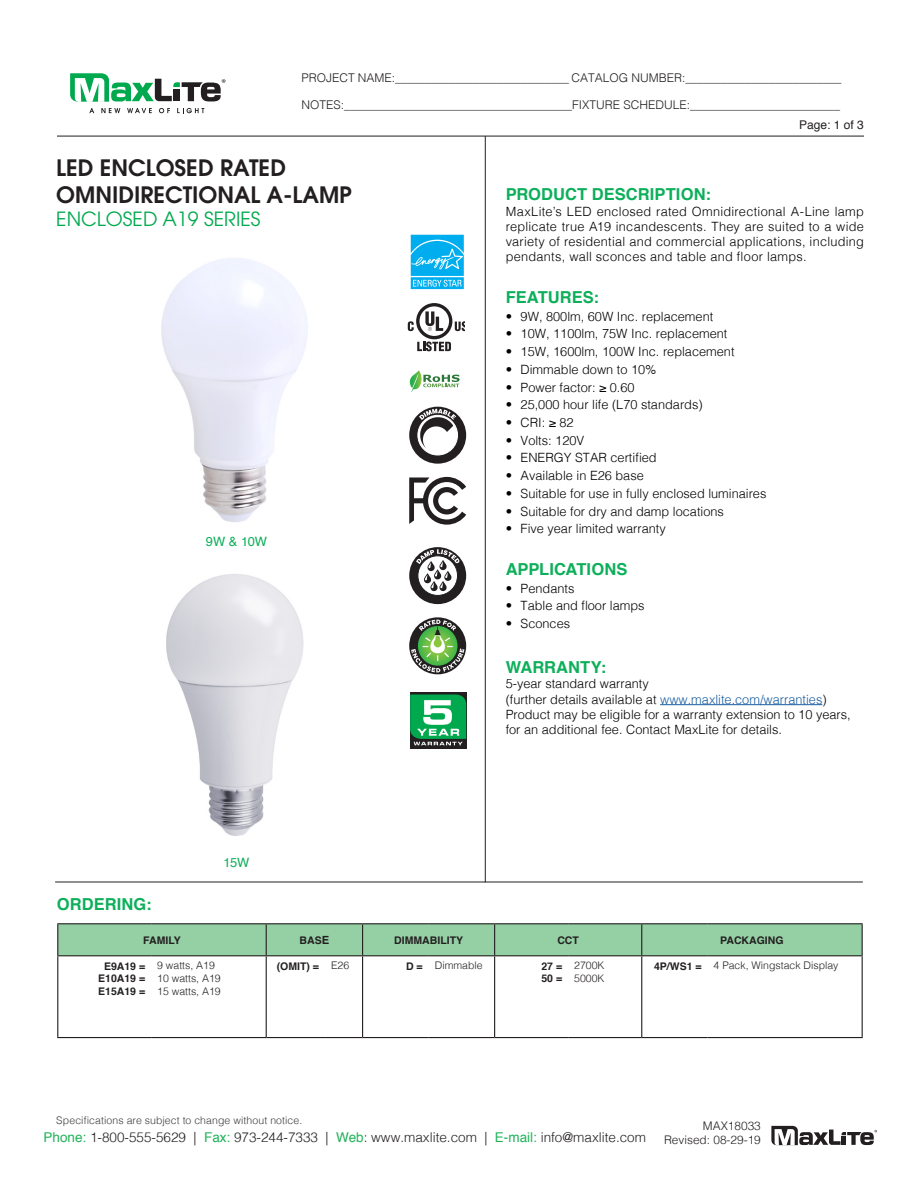
<style>
.page{position:relative;width:918px;height:1188px;background:#fff}
.page>*{position:absolute;margin:0;border:0;box-sizing:border-box;transform-origin:0 0}
.t1{font:600 22.5px "Avant Garde";color:#231f20}
.t2{font:19.5px "Avant Garde";color:#00a94e}
.Blue_Headline{font:700 16.5px "Helvetica";letter-spacing:.005em;color:#0daf5a}
.t3{font:300 13.5px "Helvetica";color:#231f20}
.t4{font:12.9px "Helvetica";letter-spacing:-.005em;color:#0daf5a}
.t5{font:300 12.75px/15.3px "Helvetica";color:#000;text-align:justify}
.t6{font:300 12px "Helvetica";color:#231f20}
.t7{font:12px "Helvetica";color:#231f20}
.t8{font:300 11.85px/14.2px "Helvetica";color:#231f20;text-align:right}
.t9{font:700 10.5px "Helvetica";color:#231f20}
.t10{font:300 10.5px "Helvetica";color:#231f20}
.Chart_Footnotes{font:300 10.5px "Helvetica";letter-spacing:.01em;color:#3e3e3f}
.s1{font-weight:400}
.s2{color:#175d9e}
.s3{font-size:11.25px}
.s4{font-weight:400;color:#21b259}
</style>
<div class="page">
<hr style="left:57px;top:136px;width:807px;height:1px;background:#231f20">
<svg style="left:89px;top:108px;width:5px;height:5px"></svg>
<svg style="left:101px;top:108px;width:19px;height:5px"></svg>
<svg style="left:127px;top:108px;width:25px;height:5px"></svg>
<svg style="left:159px;top:108px;width:11px;height:5px"></svg>
<svg style="left:177px;top:108px;width:27px;height:5px"></svg>
<svg style="left:70px;top:73px;width:155px;height:29px"></svg>
<svg style="left:771px;top:1126px;width:106px;height:19px"></svg>
<hr style="left:485px;top:136px;width:1px;height:746px;background:#231f20">
<hr style="left:55px;top:882px;width:808px;height:1px;background:#231f20">
<svg style="left:409px;top:370px;width:51px;height:22px"></svg>
<svg style="left:408px;top:303px;width:57px;height:48px"></svg>
<div style="left:409px;top:233px;width:56px;height:57px;background:#bdeafa"></div>
<svg style="left:411px;top:235px;width:53px;height:54px"></svg>
<svg style="left:409px;top:477px;width:57px;height:48px"></svg>
<svg style="left:410px;top:692px;width:56px;height:56px"></svg>
<svg style="left:410px;top:695px;width:56px;height:50px"></svg>
<div style="left:409px;top:547px;width:57px;height:57px;background:#231f20;border-radius:50%"></div>
<svg style="left:418px;top:556px;width:40px;height:39px"></svg>
<div style="left:418px;top:555px;width:40px;height:41px;border:1px solid #211e1e;border-radius:50%"></div>
<svg style="left:416px;top:549px;width:44px;height:43px"></svg>
<div style="left:58px;top:924px;width:804px;height:31px;background:#95d0a5"></div>
<hr style="left:862px;top:924px;width:1px;height:31px;background:#231f20">
<hr style="left:57px;top:1037px;width:94px;height:1px;background:#231f20">
<hr style="left:151px;top:1037px;width:115px;height:1px;background:#231f20">
<hr style="left:266px;top:956px;width:1px;height:81px;background:#231f20">
<hr style="left:266px;top:1037px;width:59px;height:1px;background:#231f20">
<hr style="left:325px;top:1037px;width:38px;height:1px;background:#231f20">
<hr style="left:362px;top:956px;width:1px;height:81px;background:#231f20">
<hr style="left:363px;top:1037px;width:66px;height:1px;background:#231f20">
<hr style="left:429px;top:1037px;width:66px;height:1px;background:#231f20">
<hr style="left:495px;top:1037px;width:73px;height:1px;background:#231f20">
<hr style="left:642px;top:1037px;width:66px;height:1px;background:#231f20">
<hr style="left:568px;top:1037px;width:74px;height:1px;background:#231f20">
<hr style="left:708px;top:1037px;width:155px;height:1px;background:#231f20">
<hr style="left:362px;top:924px;width:1px;height:31px;background:#231f20">
<hr style="left:57px;top:923px;width:94px;height:1px;background:#231f20">
<hr style="left:151px;top:923px;width:115px;height:1px;background:#231f20">
<hr style="left:266px;top:923px;width:59px;height:1px;background:#231f20">
<hr style="left:325px;top:923px;width:38px;height:1px;background:#231f20">
<hr style="left:363px;top:923px;width:66px;height:1px;background:#231f20">
<hr style="left:429px;top:923px;width:66px;height:1px;background:#231f20">
<hr style="left:57px;top:955px;width:94px;height:1px;background:#231f20">
<hr style="left:151px;top:955px;width:115px;height:1px;background:#231f20">
<hr style="left:266px;top:955px;width:59px;height:1px;background:#231f20">
<hr style="left:325px;top:955px;width:38px;height:1px;background:#231f20">
<hr style="left:363px;top:955px;width:66px;height:1px;background:#231f20">
<hr style="left:429px;top:955px;width:66px;height:1px;background:#231f20">
<hr style="left:57px;top:924px;width:1px;height:31px;background:#231f20">
<hr style="left:495px;top:923px;width:73px;height:1px;background:#231f20">
<hr style="left:494px;top:924px;width:1px;height:31px;background:#231f20">
<hr style="left:568px;top:923px;width:74px;height:1px;background:#231f20">
<hr style="left:495px;top:955px;width:73px;height:1px;background:#231f20">
<hr style="left:568px;top:955px;width:74px;height:1px;background:#231f20">
<hr style="left:708px;top:955px;width:155px;height:1px;background:#231f20">
<hr style="left:642px;top:923px;width:66px;height:1px;background:#231f20">
<hr style="left:641px;top:924px;width:1px;height:31px;background:#231f20">
<hr style="left:708px;top:923px;width:155px;height:1px;background:#231f20">
<hr style="left:642px;top:955px;width:66px;height:1px;background:#231f20">
<hr style="left:266px;top:924px;width:1px;height:31px;background:#231f20">
<hr style="left:57px;top:956px;width:1px;height:81px;background:#231f20">
<hr style="left:494px;top:956px;width:1px;height:81px;background:#231f20">
<hr style="left:641px;top:956px;width:1px;height:81px;background:#231f20">
<hr style="left:862px;top:956px;width:1px;height:81px;background:#231f20">
<img style="left:161px;top:258px;width:147px;height:264px">
<img style="left:166px;top:574px;width:138px;height:262px">
<div style="left:409px;top:407px;width:57px;height:57px;background:#231f20;border-radius:50%"></div>
<div style="left:418px;top:415px;width:40px;height:40px;background:#fff;border-radius:50%"></div>
<div style="left:418px;top:415px;width:40px;height:40px;border:1px solid #fff;border-radius:50%"></div>
<svg style="left:418px;top:409px;width:38px;height:39px"></svg>
<svg style="left:409px;top:617px;width:57px;height:57px"></svg>
<svg style="left:411px;top:620px;width:53px;height:52px"></svg>
<hr style="left:660px;top:704px;width:162px;height:1px;background:#175d9e">
<p class="t6" style="left:301px;top:68px;width:542px">PROJECT NAME:_____________________________ CATALOG NUMBER:__________________________</p>
<p class="t6" style="left:301px;top:95px;width:540px">NOTES:______________________________________FIXTURE SCHEDULE:_________________________</p>
<p class="t1" style="left:56px;top:153px;width:231px">LED ENCLOSED RATED</p>
<p class="t1" style="left:56px;top:180px;width:297px">OMNIDIRECTIONAL A-LAMP</p>
<p class="t2" style="left:56px;top:208px;width:206px">ENCLOSED A19 SERIES</p>
<p class="t4" style="left:206px;top:532px;width:63px">9W &amp; 10W</p>
<p class="t4" style="left:224px;top:853px;width:27px">15W</p>
<p class="t7" style="left:799px;top:116px;width:66px">Page: 1 of 3</p>
<p class="Blue_Headline" style="left:506px;top:181px;width:207px">PRODUCT DESCRIPTION:</p>
<p class="t5" style="left:506px;top:203px;width:360px">MaxLite’s LED enclosed rated Omnidirectional A-Line lamp replicate true A19 incandescents. They are suited to a wide variety of residential and commercial applications, including pendants, wall sconces and table and floor lamps.</p>
<p class="Blue_Headline" style="left:506px;top:284px;width:95px">FEATURES:</p>
<p class="t5" style="left:506px;top:308px;width:209px">• 9W, 800lm, 60W Inc. replacement</p>
<p class="t5" style="left:506px;top:325px;width:223px">• 10W, 1100lm, 75W Inc. replacement</p>
<p class="t5" style="left:506px;top:343px;width:230px">• 15W, 1600lm, 100W Inc. replacement</p>
<p class="t5" style="left:506px;top:361px;width:152px">• Dimmable down to 10%</p>
<p class="t5" style="left:506px;top:378px;width:130px">• Power factor: <span class="s1">≥</span> 0.60</p>
<p class="t5" style="left:506px;top:396px;width:199px">• 25,000 hour life (L70 standards)</p>
<p class="t5" style="left:506px;top:414px;width:69px">• CRI: <span class="s1">≥</span> 82</p>
<p class="t5" style="left:506px;top:432px;width:80px">• Volts: 120V</p>
<p class="t5" style="left:506px;top:449px;width:152px">• ENERGY STAR certified</p>
<p class="t5" style="left:506px;top:467px;width:140px">• Available in E26 base</p>
<p class="t5" style="left:506px;top:485px;width:262px">• Suitable for use in fully enclosed luminaires</p>
<p class="t5" style="left:506px;top:503px;width:220px">• Suitable for dry and damp locations</p>
<p class="t5" style="left:506px;top:520px;width:162px">• Five year limited warranty</p>
<p class="Blue_Headline" style="left:506px;top:556px;width:123px">APPLICATIONS</p>
<p class="t5" style="left:506px;top:579px;width:70px">• Pendants</p>
<p class="t5" style="left:506px;top:597px;width:140px">• Table and floor lamps</p>
<p class="t5" style="left:506px;top:615px;width:66px">• Sconces</p>
<p class="Blue_Headline" style="left:506px;top:654px;width:102px">WARRANTY:</p>
<p class="t5" style="left:506px;top:675px;width:145px">5-year standard warranty</p>
<p class="t5" style="left:506px;top:691px;width:322px">(further details available at <span class="s2">www.maxlite.com/warranties</span>)</p>
<p class="t5" style="left:506px;top:706px;width:347px">Product may be eligible for a warranty extension to 10 years, for an additional fee. Contact MaxLite for details.</p>
<p class="Blue_Headline" style="left:57px;top:891px;width:96px">ORDERING:</p>
<p class="t9" style="left:143px;top:932px;width:39px">FAMILY</p>
<p class="t9" style="left:300px;top:932px;width:31px">BAS<span class="s3">E</span></p>
<p class="t9" style="left:394px;top:932px;width:70px">DIMMABILITY</p>
<p class="t9" style="left:557px;top:932px;width:23px">CCT</p>
<p class="t9" style="left:720px;top:932px;width:65px">PACKAGING</p>
<p class="t9" style="left:104px;top:958px;width:43px">E9A19 =</p>
<p class="t9" style="left:98px;top:970px;width:48px">E10A19 =</p>
<p class="t9" style="left:98px;top:983px;width:48px">E15A19 =</p>
<p class="t10" style="left:157px;top:957px;width:59px">9 watts, A19</p>
<p class="t10" style="left:157px;top:969px;width:65px">10 watts, A19</p>
<p class="t10" style="left:157px;top:982px;width:65px">15 watts, A19</p>
<p class="t9" style="left:277px;top:958px;width:44px">(OMIT) =</p>
<p class="t10" style="left:331px;top:957px;width:20px">E26</p>
<p class="t9" style="left:406px;top:958px;width:18px">D =</p>
<p class="t10" style="left:435px;top:957px;width:49px">Dimmable</p>
<p class="t9" style="left:541px;top:958px;width:22px">27 =</p>
<p class="t9" style="left:541px;top:970px;width:22px">50 =</p>
<p class="t10" style="left:574px;top:957px;width:32px">2700K</p>
<p class="t10" style="left:574px;top:969px;width:32px">5000K</p>
<p class="t9" style="left:654px;top:958px;width:49px">4P/WS1 =</p>
<p class="t10" style="left:714px;top:957px;width:126px">4 Pack, Wingstack Display</p>
<p class="Chart_Footnotes" style="left:56px;top:1111px;width:248px">Specifications are subject to change without notice.</p>
<p class="t3" style="left:44px;top:1126px;width:604px"><span class="s4">Phone:</span> 1-800-555-5629 | <span class="s4">Fax:</span> 973-244-7333 | <span class="s4">Web</span>: www.maxlite.com | <span class="s4">E-mail:</span> info@maxlite.com</p>
<p class="t8" style="left:664px;top:1117px;width:98px">MAX18033<br>Revised: 08-29-19</p>
</div>
